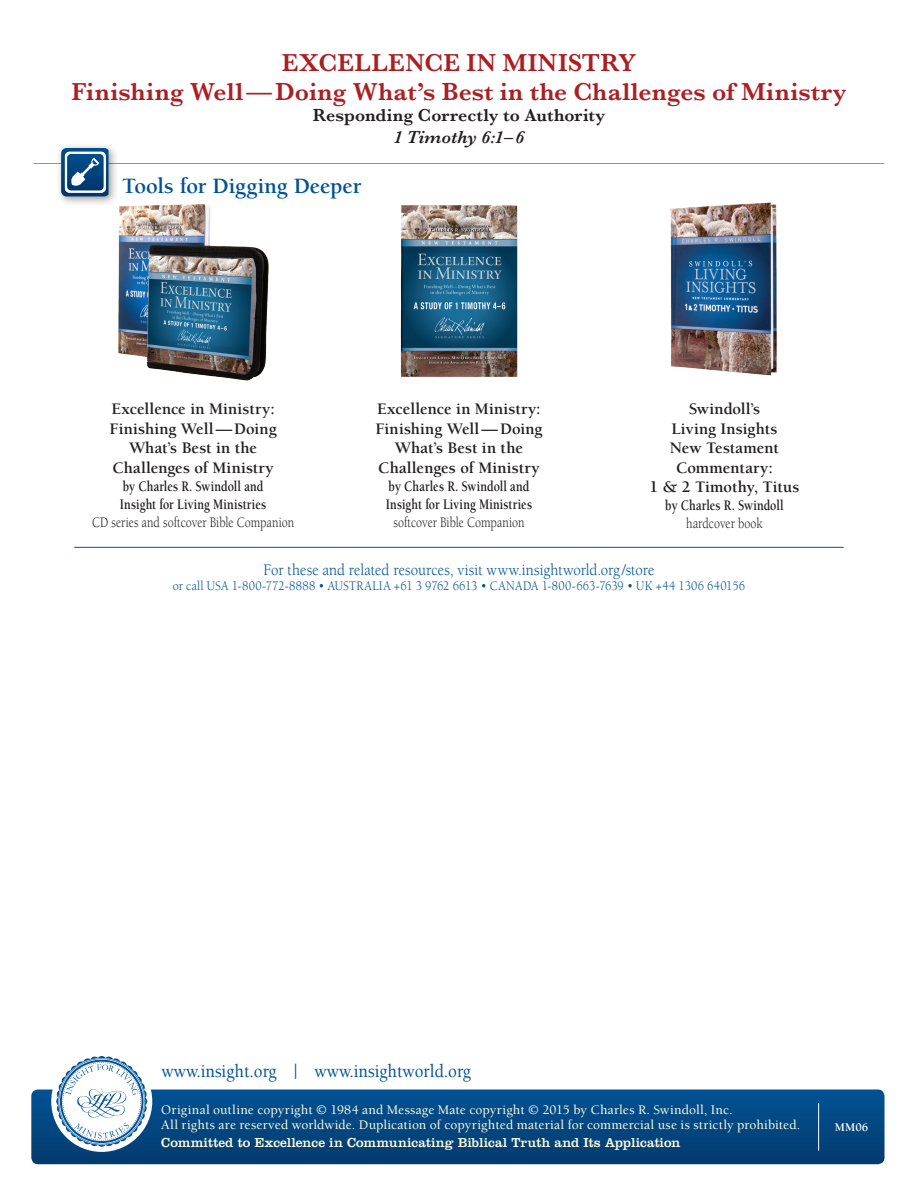
<style>
.page{position:relative;width:918px;height:1188px;background:#fff}
.page>*{position:absolute;margin:0;border:0;box-sizing:border-box;transform-origin:0 0}
.t1{font:600 25.5px/28.5px "Baskerville";letter-spacing:.01em;color:#aa1f22;text-align:center}
.t2{font:700 22.5px "Berkeley";letter-spacing:-.005em;color:#005294}
.t3{font:500 18.9px "Berkeley";color:#005294;scale:.9 1}
.t4{font:600 18px "Baskerville";letter-spacing:.005em;color:#231f20}
.t5{font:italic 600 18px "Baskerville";color:#231f20}
.t6{font:700 16.5px/19.5px "Berkeley";letter-spacing:.005em;color:#231f20;text-align:center}
.t7{font:16.5px "Berkeley";letter-spacing:.005em;color:#005294;scale:.9 1}
.t8{font:700 15px/18px "Berkeley";letter-spacing:.005em;color:#231f20;scale:.8 1}
.t9{font:15px "Berkeley";color:#231f20;scale:.8 1}
.t10{font:500 13.5px/15px "Berkeley";letter-spacing:.01em;color:#fffcdc}
.t11{font:13.5px "Berkeley";letter-spacing:.015em;color:#005294;scale:.9 1}
.t12{font:13.5px "Clarendon";letter-spacing:.005em;color:#fffcdc}
.t13{font:700 12px "Berkeley";color:#fff}
</style>
<div class="page">
<div style="left:31px;top:1090px;width:854px;height:74px;background:linear-gradient(to bottom,#015294,#043b6f);border-radius:7px"></div>
<div style="left:51px;top:1051px;width:101px;height:101px;background:#fff;border-radius:50%"></div>
<svg style="left:56px;top:1056px;width:91px;height:91px"></svg>
<hr style="left:818px;top:1103px;width:1px;height:48px;background:#fff">
<hr style="left:34px;top:163px;width:850px;height:1px;background:#939598">
<hr style="left:74px;top:547px;width:770px;height:1px;background:#005294">
<img style="left:670px;top:202px;width:107px;height:174px">
<img style="left:400px;top:205px;width:118px;height:172px">
<img style="left:118px;top:204px;width:151px;height:177px">
<div style="left:56px;top:143px;width:63px;height:64px;background:#231f20;opacity:.45"></div>
<svg style="left:61px;top:148px;width:48px;height:48px"></svg>
<h1 class="t1" style="left:72px;top:48px;width:776px">EXCELLENCE IN MINISTRY<br>Finishing Well—Doing What’s Best in the Challenges of Ministry</h1>
<p class="t4" style="left:313px;top:103px;width:294px">Responding Correctly to Authority</p>
<p class="t5" style="left:393px;top:125px;width:133px">1 Timothy 6:1–6</p>
<h2 class="t2" style="left:122px;top:174px;width:241px">Tools for Digging Deeper</h2>
<p class="t6" style="left:110px;top:400px;width:169px">Excellence in Ministry:<br>Finishing Well — Doing<br>What’s Best in the<br>Challenges of Ministry</p>
<p class="t8" style="left:120px;top:477px;width:184px">by Charles R. Swindoll and<br>Insight for Living Ministries</p>
<p class="t9" style="left:92px;top:514px;width:254px">CD series and softcover Bible Companion</p>
<p class="t6" style="left:375px;top:400px;width:169px">Excellence in Ministry:<br>Finishing Well — Doing<br>What’s Best in the<br>Challenges of Ministry</p>
<p class="t8" style="left:386px;top:477px;width:184px">by Charles R. Swindoll and<br>Insight for Living Ministries</p>
<p class="t9" style="left:394px;top:514px;width:165px">softcover Bible Companion</p>
<p class="t6" style="left:649px;top:400px;width:151px">Swindoll’s<br>Living Insights<br>New Testament<br>Commentary:<br>1 &amp; 2 Timothy, Titus</p>
<p class="t8" style="left:665px;top:497px;width:150px">by Charles R. Swindoll</p>
<p class="t9" style="left:686px;top:516px;width:97px">hardcover book</p>
<p class="t7" style="left:264px;top:561px;width:436px">For these and related resources, visit www.insightworld.org/store</p>
<p class="t11" style="left:173px;top:578px;width:637px">or call USA 1-800-772-8888 • AUSTRALIA +61 3 9762 6613 • CANADA 1-800-663-7639 • UK +44 1306 640156</p>
<p class="t3" style="left:162px;top:1061px;width:345px">www.insight.org | www.insightworld.org</p>
<p class="t10" style="left:161px;top:1103px;width:641px">Original outline copyright © 1984 and Message Mate copyright © 2015 by Charles R. Swindoll, Inc.<br>All rights are reserved worldwide. Duplication of copyrighted material for commercial use is strictly prohibited.</p>
<p class="t12" style="left:161px;top:1135px;width:521px">Committed to Excellence in Communicating Biblical Truth and Its Application</p>
<p class="t13" style="left:835px;top:1121px;width:35px">MM06</p>
</div>
